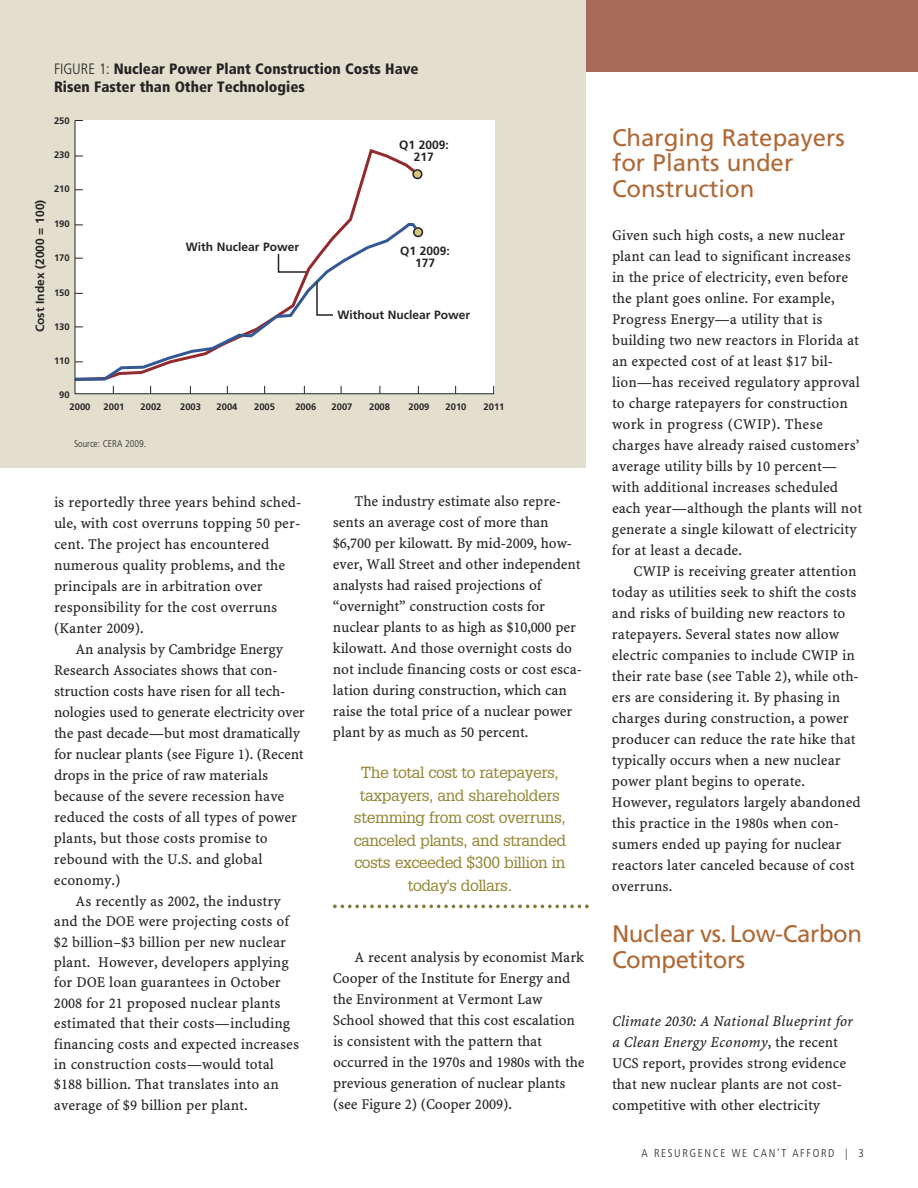
<style>
.page{position:relative;width:918px;height:1188px;background:#fff}
.page>*{position:absolute;margin:0;border:0;box-sizing:border-box;transform-origin:0 0}
.t1{font:24px/25.5px "Frutiger LT Std";color:#af6835}
.t2{font:15.75px/22.5px "Glypha LT Std";letter-spacing:-.03em;color:#938330;text-align:center}
.t3{font:15px/21px "Minion Web Pro";color:#252323}
.t4{font:900 condensed 15px/18px "Frutiger LT Std";color:#252323}
.t5{font:700 12px/12px "Frutiger LT Std";color:#252323;text-align:center}
.t6{font:300 condensed 11.25px "Frutiger LT Std";letter-spacing:.145em;color:#252323}
.t7{font:300 condensed 9.75px "Frutiger LT Std";color:#252323}
.t8{font:700 9.45px "Frutiger LT Std";color:#252323}
.s1{font-weight:300}
.s2{font-style:italic}
</style>
<div class="page">
<div style="left:0;top:0;width:918px;height:71px;background:#a86b5a"></div>
<div style="left:0;top:0;width:585px;height:468px;background:#e2dfcf"></div>
<div style="left:75px;top:120px;width:419px;height:274px;background:#fff"></div>
<svg style="left:74px;top:147px;width:344px;height:236px"></svg>
<svg style="left:412px;top:169px;width:11px;height:10px"></svg>
<svg style="left:420px;top:227px;width:3px;height:10px"></svg>
<svg style="left:74px;top:222px;width:346px;height:160px"></svg>
<svg style="left:277px;top:252px;width:31px;height:21px"></svg>
<svg style="left:315px;top:281px;width:19px;height:35px"></svg>
<hr style="left:75px;top:120px;width:1px;height:274px;background:#252323">
<hr style="left:75px;top:393px;width:419px;height:1px;background:#252323">
<svg style="left:333px;top:905px;width:256px;height:3px"></svg>
<p class="t4" style="left:54px;top:61px;width:366px"><span class="s1">FIGURE 1:</span> Nuclear Power Plant Construction Costs Have<br>Risen Faster than Other Technologies</p>
<p class="t5" style="left:35px;top:332px;width:134px;rotate:-90deg">Cost Index (2000 = 100)</p>
<p class="t8" style="left:54px;top:117px;width:17px">250</p>
<p class="t8" style="left:54px;top:151px;width:17px">230</p>
<p class="t8" style="left:54px;top:185px;width:17px">210</p>
<p class="t8" style="left:54px;top:220px;width:17px">190</p>
<p class="t8" style="left:54px;top:254px;width:17px">170</p>
<p class="t8" style="left:54px;top:289px;width:17px">150</p>
<p class="t8" style="left:54px;top:322px;width:17px">130</p>
<p class="t8" style="left:54px;top:357px;width:17px">110</p>
<p class="t8" style="left:59px;top:390px;width:12px">90</p>
<p class="t5" style="left:186px;top:241px;width:115px">With Nuclear Power</p>
<p class="t5" style="left:399px;top:140px;width:51px">Q1 2009:<br>217</p>
<p class="t5" style="left:400px;top:246px;width:51px">Q1 2009:<br>177</p>
<p class="t5" style="left:337px;top:310px;width:134px">Without Nuclear Power</p>
<p class="t8" style="left:70px;top:403px;width:22px">2000</p>
<p class="t8" style="left:104px;top:403px;width:22px">2001</p>
<p class="t8" style="left:141px;top:403px;width:22px">2002</p>
<p class="t8" style="left:180px;top:403px;width:22px">2003</p>
<p class="t8" style="left:217px;top:403px;width:22px">2004</p>
<p class="t8" style="left:254px;top:403px;width:22px">2005</p>
<p class="t8" style="left:295px;top:403px;width:22px">2006</p>
<p class="t8" style="left:332px;top:403px;width:22px">2007</p>
<p class="t8" style="left:369px;top:403px;width:22px">2008</p>
<p class="t8" style="left:409px;top:403px;width:22px">2009</p>
<p class="t8" style="left:446px;top:403px;width:22px">2010</p>
<p class="t8" style="left:484px;top:403px;width:22px">2011</p>
<p class="t7" style="left:74px;top:440px;width:74px">Source: CERA 2009.</p>
<p class="t3" style="left:54px;top:493px;width:249px">is reportedly three years behind sched&shy;ule, with cost overruns topping 50 per&shy;cent. The project has encountered numerous quality problems, and the principals are in arbitration over responsibility for the cost overruns (Kanter 2009).</p>
<p class="t3" style="left:76px;top:640px;width:209px">An analysis by Cambridge Energy</p>
<p class="t3" style="left:54px;top:661px;width:225px">Research Associates shows that con-</p>
<p class="t3" style="left:54px;top:682px;width:233px">struction costs have risen for all tech-</p>
<p class="t3" style="left:54px;top:703px;width:252px">nologies used to generate electricity over</p>
<p class="t3" style="left:54px;top:724px;width:247px">the past decade—but most dramatically</p>
<p class="t3" style="left:54px;top:745px;width:251px">for nuclear plants (see Figure 1). (Recent</p>
<p class="t3" style="left:54px;top:766px;width:216px">drops in the price of raw materials</p>
<p class="t3" style="left:54px;top:787px;width:232px">because of the severe recession have</p>
<p class="t3" style="left:54px;top:808px;width:245px">reduced the costs of all types of power</p>
<p class="t3" style="left:54px;top:829px;width:215px">plants, but those costs promise to</p>
<p class="t3" style="left:54px;top:850px;width:210px">rebound with the U.S. and global</p>
<p class="t3" style="left:54px;top:871px;width:68px">economy.)</p>
<p class="t3" style="left:76px;top:892px;width:207px">As recently as 2002, the industry</p>
<p class="t3" style="left:54px;top:912px;width:237px">and the DOE were projecting costs of</p>
<p class="t3" style="left:54px;top:933px;width:234px">$2 billion–$3 billion per new nuclear</p>
<p class="t3" style="left:54px;top:953px;width:236px">plant. However, developers applying</p>
<p class="t3" style="left:54px;top:973px;width:228px">for DOE loan guarantees in October</p>
<p class="t3" style="left:54px;top:994px;width:228px">2008 for 21 proposed nuclear plants</p>
<p class="t3" style="left:54px;top:1014px;width:238px">estimated that their costs—including</p>
<p class="t3" style="left:54px;top:1035px;width:247px">financing costs and expected increases</p>
<p class="t3" style="left:54px;top:1055px;width:221px">in construction costs—would total</p>
<p class="t3" style="left:54px;top:1075px;width:226px">$188 billion. That translates into an</p>
<p class="t3" style="left:54px;top:1096px;width:195px">average of $9 billion per plant.</p>
<p class="t3" style="left:333px;top:492px;width:250px;text-indent:22px">The industry estimate also repre&shy;sents an average cost of more than $6,700 per kilowatt. By mid-2009, how&shy;ever, Wall Street and other independent analysts had raised projections of “overnight” construction costs for nuclear plants to as high as $10,000 per kilowatt. And those overnight costs do not include financing costs or cost esca&shy;lation during construction, which can raise the total price of a nuclear power plant by as much as 50 percent.</p>
<p class="t2" style="left:354px;top:763px;width:214px">The total cost to ratepayers, taxpayers, and shareholders stemming from cost overruns, canceled plants, and stranded costs exceeded $300 billion in today's dollars.</p>
<p class="t3" style="left:333px;top:948px;width:253px;text-indent:22px">A recent analysis by economist Mark Cooper of the Institute for Energy and the Environment at Vermont Law School showed that this cost escalation is consistent with the pattern that occurred in the 1970s and 1980s with the previous generation of nuclear plants (see Figure 2) (Cooper 2009).</p>
<h1 class="t1" style="left:612px;top:125px;width:234px">Charging Ratepayers for Plants under<br>Construction</h1>
<p class="t3" style="left:612px;top:226px;width:252px">Given such high costs, a new nuclear plant can lead to significant increases in the price of electricity, even before the plant goes online. For example, Progress Energy—a utility that is building two new reactors in Florida at an expected cost of at least $17 bil&shy;lion—has received regulatory approval to charge ratepayers for construction work in progress (CWIP). These charges have already raised customers’ average utility bills by 10 percent— with additional increases scheduled each year—although the plants will not generate a single kilowatt of electricity for at least a decade.</p>
<p class="t3" style="left:612px;top:562px;width:250px;text-indent:22px">CWIP is receiving greater attention today as utilities seek to shift the costs and risks of building new reactors to ratepayers. Several states now allow electric companies to include CWIP in their rate base (see Table 2), while oth&shy;ers are considering it. By phasing in charges during construction, a power producer can reduce the rate hike that typically occurs when a new nuclear power plant begins to operate.<br>However, regulators largely abandoned this practice in the 1980s when con&shy;sumers ended up paying for nuclear reactors later canceled because of cost overruns.</p>
<h1 class="t1" style="left:612px;top:922px;width:252px">Nuclear vs.Low-Carbon<br>Competitors</h1>
<p class="t3" style="left:612px;top:1012px;width:243px"><span class="s2">Climate 2030: A National Blueprint for a Clean Energy Economy</span>, the recent UCS report, provides strong evidence that new nuclear plants are not cost&shy;competitive with other electricity</p>
<p class="t6" style="left:642px;top:1148px;width:224px">A RESURGENCE WE CAN’T AFFORD | 3</p>
</div>
